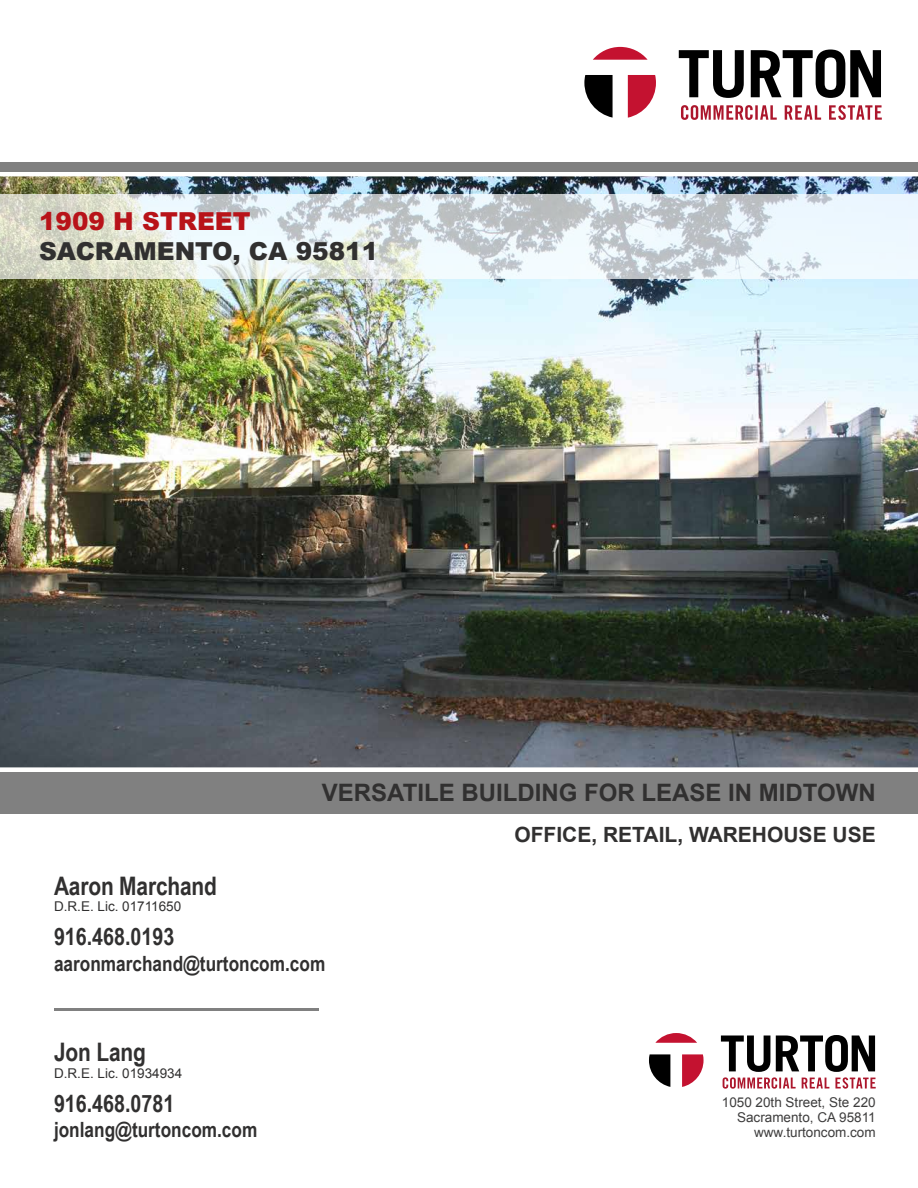
<style>
.page{position:relative;width:918px;height:1188px;background:#fff}
.page>*{position:absolute;margin:0;border:0;box-sizing:border-box;transform-origin:0 0}
.t1{font:700 25.5px "Arial Narrow";letter-spacing:-.005em;color:#313030}
.t2{font:900 24.75px "Arial";color:#313030}
.t3{font:900 24.75px "Arial";color:#b81319}
.t4{font:700 24px "Arial";color:#313030}
.t5{font:700 24px "Arial Narrow";color:#313030}
.t6{font:700 21px "Arial Narrow";color:#313030}
.t7{font:700 21px "Arial";color:#313030}
.t8{font:13.5px/15px "Arial";color:#3e3d3d;text-align:right}
.t9{font:13.5px "Arial";color:#313030}
</style>
<div class="page">
<svg style="left:679px;top:50px;width:202px;height:48px"></svg>
<svg style="left:681px;top:105px;width:201px;height:15px"></svg>
<svg style="left:584px;top:47px;width:72px;height:71px"></svg>
<img style="left:0;top:176px;width:918px;height:592px">
<div style="left:0;top:772px;width:918px;height:41px;background:#808080"></div>
<div style="left:0;top:162px;width:918px;height:10px;background:#808080"></div>
<svg style="left:0;top:194px;width:918px;height:85px"></svg>
<hr style="left:54px;top:1008px;width:265px;height:3px;background:#000">
<svg style="left:721px;top:1035px;width:155px;height:54px"></svg>
<svg style="left:649px;top:1033px;width:55px;height:54px"></svg>
<h2 class="t3" style="left:39px;top:203px;width:213px">1909 H STREET</h2>
<h2 class="t2" style="left:39px;top:233px;width:341px">SACRAMENTO, CA 95811</h2>
<h3 class="t4" style="left:322px;top:776px;width:555px">VERSATILE BUILDING FOR LEASE IN MIDTOWN</h3>
<h1 class="t1" style="left:54px;top:867px;width:164px">Aaron Marchand</h1>
<p class="t9" style="left:54px;top:897px;width:129px">D.R.E. Lic. 01711650</p>
<h3 class="t5" style="left:54px;top:919px;width:122px">916.468.0193</h3>
<h3 class="t6" style="left:54px;top:947px;width:273px">aaronmarchand@turtoncom.com</h3>
<h1 class="t1" style="left:54px;top:1033px;width:93px">Jon Lang</h1>
<p class="t9" style="left:54px;top:1064px;width:130px">D.R.E. Lic. 01934934</p>
<h3 class="t5" style="left:54px;top:1085px;width:122px">916.468.0781</h3>
<h3 class="t6" style="left:54px;top:1114px;width:205px">jonlang@turtoncom.com</h3>
<h3 class="t7" style="left:514px;top:819px;width:363px">OFFICE, RETAIL, WAREHOUSE USE</h3>
<p class="t8" style="left:722px;top:1095px;width:155px">1050 20th Street, Ste 220<br>Sacramento, CA 95811 www.turtoncom.com</p>
</div>
